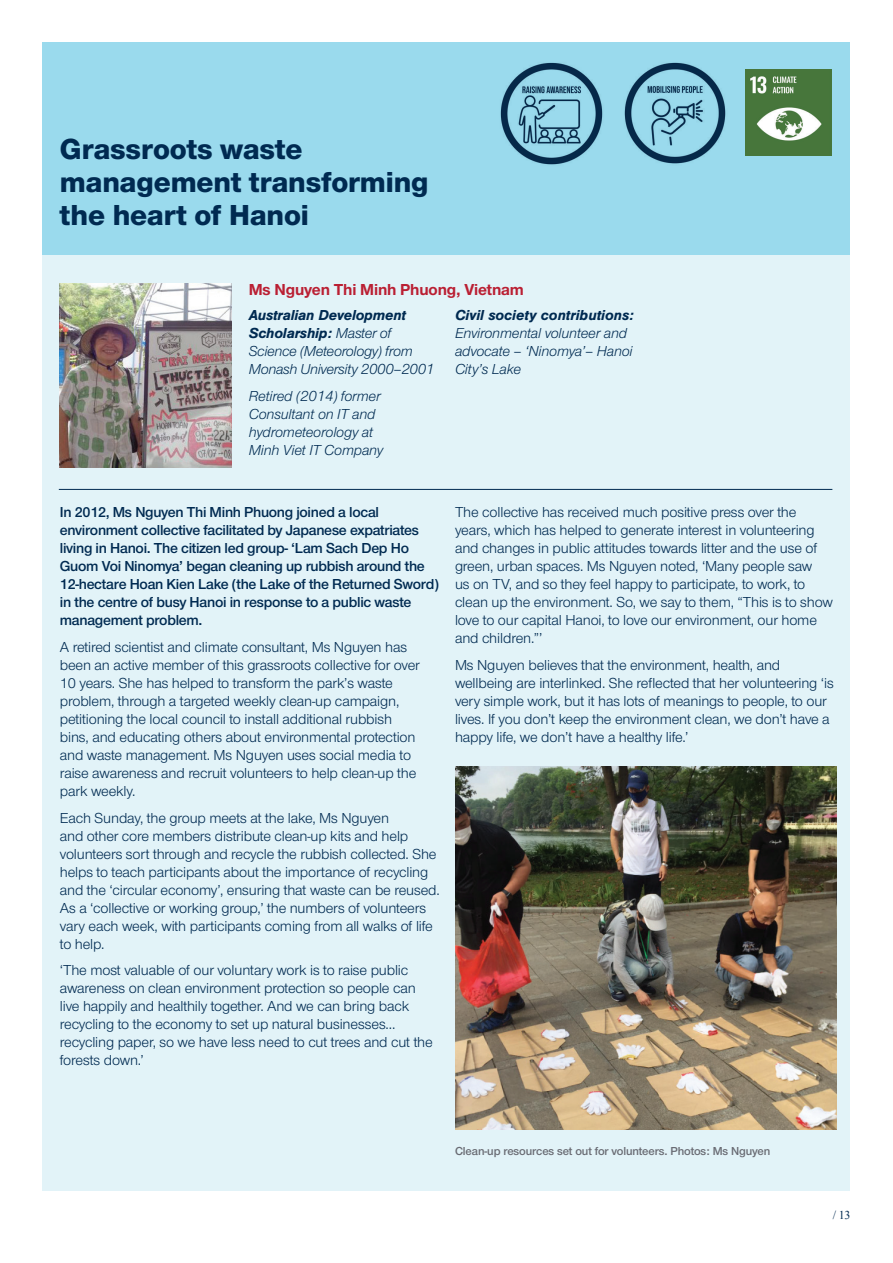
<style>
.page{position:relative;width:893px;height:1263px;background:#fff}
.page>*{position:absolute;margin:0;border:0;box-sizing:border-box;transform-origin:0 0}
.Profile_head{font:800 30px/33px "Nimbus Sans Novus T";color:#002a51}
.Profile_Name{font:700 16.5px "Nimbus San Nov";letter-spacing:-.01em;color:#ba1f33}
.AA_Body{font:15px/18px "Nimbus San Nov";letter-spacing:-.01em;color:#002a51}
.AA_Body-2{font:15px/18px "Nimbus San Nov Sem Bol";letter-spacing:-.02em;color:#002a51}
.AA_Body-3{font:italic 15px/18px "Nimbus San Nov";letter-spacing:-.01em;color:#002a51}
.t1{font:12px "Nimbus San Nov Sem Bol";letter-spacing:-.01em;color:#696b73}
.t2{font:12px "Times New Roman";color:#002a51}
.s1{font-family:"Nimbus San";font-weight:700}
</style>
<div class="page">
<div style="left:43px;top:43px;width:807px;height:1148px;background:#e2f3f8"></div>
<div style="left:43px;top:43px;width:807px;height:212px;background:#9adaed"></div>
<img style="left:455px;top:766px;width:381px;height:363px">
<img style="left:60px;top:284px;width:172px;height:184px">
<img style="left:500px;top:62px;width:103px;height:103px">
<img style="left:624px;top:62px;width:102px;height:102px">
<img style="left:745px;top:70px;width:86px;height:86px">
<hr style="left:59px;top:489px;width:773px;height:1px;background:#002a51">
<p class="Profile_head" style="left:60px;top:132px;width:370px">Grassroots waste management transforming the heart of Hanoi</p>
<p class="Profile_Name" style="left:249px;top:280px;width:276px">Ms Nguyen Thi Minh Phuong, Vietnam</p>
<p class="AA_Body-3" style="left:249px;top:306px;width:187px"><span class="s1">Australian Development<br>Scholarship:</span> Master of<br>Science (Meteorology) from<br>Monash University 2000–2001</p>
<p class="AA_Body-3" style="left:249px;top:386px;width:136px">Retired (2014) former<br>Consultant on IT and hydrometeorology at<br>Minh Viet IT Company</p>
<p class="AA_Body-3" style="left:455px;top:306px;width:180px"><span class="s1">Civil society contributions:<br></span>Environmental volunteer and advocate – ‘Ninomya’– Hanoi<br>City’s Lake</p>
<p class="AA_Body-2" style="left:60px;top:503px;width:380px">In 2012, Ms Nguyen Thi Minh Phuong joined a local environment collective facilitated by Japanese expatriates living in Hanoi. The citizen led group- ‘Lam Sach Dep Ho Guom Voi Ninomya’ began cleaning up rubbish around the 12-hectare Hoan Kien Lake (the Lake of the Returned Sword) in the centre of busy Hanoi in response to a public waste management problem.</p>
<p class="AA_Body" style="left:60px;top:638px;width:361px">A retired scientist and climate consultant, Ms Nguyen has been an active member of this grassroots collective for over 10 years. She has helped to transform the park’s waste problem, through a targeted weekly clean-up campaign, petitioning the local council to install additional rubbish bins, and educating others about environmental protection and waste management. Ms Nguyen uses social media to raise awareness and recruit volunteers to help clean-up the park weekly.</p>
<p class="AA_Body" style="left:60px;top:809px;width:381px">Each Sunday, the group meets at the lake, Ms Nguyen<br>and other core members distribute clean-up kits and help volunteers sort through and recycle the rubbish collected. She helps to teach participants about the importance of recycling and the ‘circular economy’, ensuring that waste can be reused.<br>As a ‘collective or working group,’ the numbers of volunteers vary each week, with participants coming from all walks of life to help.</p>
<p class="AA_Body" style="left:60px;top:961px;width:374px">‘The most valuable of our voluntary work is to raise public awareness on clean environment protection so people can live happily and healthily together. And we can bring back recycling to the economy to set up natural businesses… recycling paper, so we have less need to cut trees and cut the forests down.’</p>
<p class="AA_Body" style="left:455px;top:504px;width:379px">The collective has received much positive press over the years, which has helped to generate interest in volunteering and changes in public attitudes towards litter and the use of green, urban spaces. Ms Nguyen noted, ‘Many people saw<br>us on TV, and so they feel happy to participate, to work, to clean up the environment. So, we say to them, “This is to show love to our capital Hanoi, to love our environment, our home and children.”’</p>
<p class="AA_Body" style="left:455px;top:656px;width:380px">Ms Nguyen believes that the environment, health, and wellbeing are interlinked. She reflected that her volunteering ‘is very simple work, but it has lots of meanings to people, to our lives. If you don’t keep the environment clean, we don’t have a happy life, we don’t have a healthy life.’</p>
<p class="t1" style="left:455px;top:1143px;width:317px">Clean-up resources set out for volunteers. Photos: Ms Nguyen</p>
<p class="t2" style="left:833px;top:1207px;width:19px">/ 13</p>
</div>
